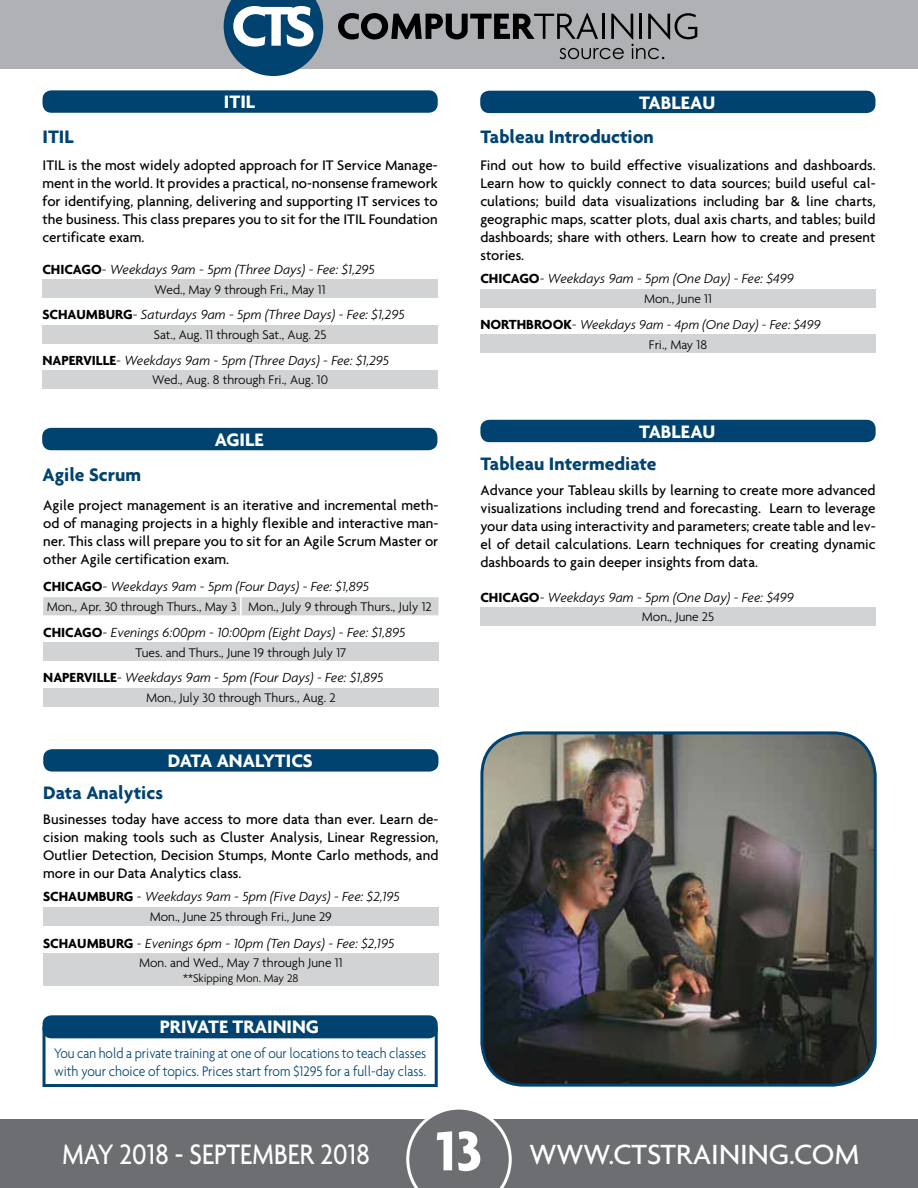
<style>
.page{position:relative;width:918px;height:1188px;background:#fff}
.page>*{position:absolute;margin:0;border:0;box-sizing:border-box;transform-origin:0 0}
.t1{font:500 30.45px "Agenda";color:#fff;scale:.86 1}
.t2{font:700 19.5px "Agenda";color:#004371}
.t3{font:700 19.5px "Agenda";color:#fff}
.t4{font:500 15px/18px "Agenda";color:#000;text-align:justify}
.t5{font:300 15px/18px "Agenda";color:#004371;scale:.9 1}
.t6{font:italic 300 14.25px "Agenda";color:#000}
.t7{font:italic 300 13.95px "Agenda";color:#000}
.t8{font:300 13.5px "Agenda";color:#000}
.t9{font:300 12px "Agenda";color:#000}
.s1{font-weight:700;font-style:normal}
.s2{font-weight:700;font-style:normal;font-size:14.25px}
.s3{font-size:14.25px}
.s4{font-weight:700;font-size:60px}
.s5{font-size:30px}
</style>
<div class="page">
<div style="left:0;top:1119px;width:918px;height:69px;background:#6d6e71"></div>
<div style="left:0;top:0;width:918px;height:69px;background:#afb1b4"></div>
<svg style="left:406px;top:1109px;width:106px;height:79px"></svg>
<svg style="left:224px;top:0;width:99px;height:76px;background:#5b84a1"></svg>
<svg style="left:338px;top:13px;width:359px;height:46px"></svg>
<div style="left:43px;top:597px;width:395px;height:18px;background:#d1d3d4"></div>
<div style="left:43px;top:643px;width:395px;height:18px;background:#d1d3d4"></div>
<div style="left:43px;top:688px;width:395px;height:18px;background:#d1d3d4"></div>
<div style="left:42px;top:428px;width:395px;height:22px;background:#004371;border-radius:9px"></div>
<div style="left:43px;top:90px;width:395px;height:23px;background:#004371;border-radius:9px"></div>
<div style="left:43px;top:280px;width:395px;height:18px;background:#d1d3d4"></div>
<div style="left:43px;top:325px;width:395px;height:18px;background:#d1d3d4"></div>
<div style="left:43px;top:371px;width:395px;height:18px;background:#d1d3d4"></div>
<img style="left:483px;top:734px;width:392px;height:350px">
<div style="left:480px;top:731px;width:397px;height:356px;border:3px solid #004371;border-radius:43px"></div>
<div style="left:43px;top:749px;width:395px;height:23px;background:#004371;border-radius:9px"></div>
<div style="left:43px;top:907px;width:395px;height:18px;background:#d1d3d4"></div>
<div style="left:43px;top:954px;width:395px;height:32px;background:#d1d3d4"></div>
<div style="left:480px;top:91px;width:395px;height:22px;background:#004371;border-radius:9px"></div>
<div style="left:480px;top:289px;width:396px;height:18px;background:#d1d3d4"></div>
<div style="left:480px;top:335px;width:396px;height:18px;background:#d1d3d4"></div>
<div style="left:480px;top:420px;width:396px;height:22px;background:#004371;border-radius:9px"></div>
<div style="left:480px;top:608px;width:396px;height:18px;background:#d1d3d4"></div>
<div style="left:43px;top:1027px;width:395px;height:60px;border:3px solid #004371"></div>
<div style="left:43px;top:1015px;width:395px;height:23px;background:#004371;border-radius:9px"></div>
<h2 class="t2" style="left:43px;top:125px;width:33px">ITIL</h2>
<h2 class="t3" style="left:224px;top:90px;width:33px">ITIL</h2>
<p class="t4" style="left:43px;top:156px;width:397px">ITIL is the most widely adopted approach for IT Service Manage&shy;ment in the world. It provides a practical, no-nonsense framework for identifying, planning, delivering and supporting IT services to the business. This class prepares you to sit for the ITIL Foundation certificate exam.</p>
<p class="t6" style="left:43px;top:261px;width:334px"><span class="s1">CHICAGO</span>- Weekdays 9am - 5pm (Three Days) - Fee: $1,295</p>
<p class="t8" style="left:155px;top:281px;width:173px">Wed., May 9 through Fri., May 11</p>
<p class="t6" style="left:43px;top:306px;width:364px"><span class="s1">SCHAUMBURG</span>- Saturdays 9am - 5pm (Three Days) - Fee: $1,295</p>
<p class="t8" style="left:154px;top:327px;width:174px">Sat., Aug. 11 through Sat., Aug. 25</p>
<p class="t6" style="left:43px;top:352px;width:348px"><span class="s1">NAPERVILLE</span>- Weekdays 9am - 5pm (Three Days) - Fee: $1,295</p>
<p class="t8" style="left:152px;top:372px;width:177px">Wed., Aug. 8 through Fri., Aug. 10</p>
<h2 class="t2" style="left:43px;top:463px;width:100px">Agile Scrum</h2>
<h2 class="t3" style="left:215px;top:428px;width:50px">AGILE</h2>
<p class="t4" style="left:43px;top:496px;width:397px">Agile project management is an iterative and incremental meth&shy;od of managing projects in a highly flexible and interactive man&shy;ner. This class will prepare you to sit for an Agile Scrum Master or other Agile certification exam.</p>
<p class="t6" style="left:43px;top:578px;width:327px"><span class="s1">CHICAGO</span>- Weekdays 9am - 5pm (Four Days) - Fee: $1,895</p>
<p class="t8" style="left:47px;top:599px;width:387px">Mon., Apr. 30 through Thurs., May 3 Mon., July 9 through Thurs., July 12</p>
<p class="t6" style="left:43px;top:624px;width:364px"><span class="s1">CHICAGO</span>- Evenings 6:00pm - 10:00pm (Eight Days) - Fee: $1,895</p>
<p class="t8" style="left:135px;top:644px;width:212px">Tues. and Thurs., June 19 through July 17</p>
<p class="t6" style="left:43px;top:669px;width:342px"><span class="s1">NAPERVILLE</span>- Weekdays 9am - 5pm (Four Days) - Fee: $1,895</p>
<p class="t8" style="left:146px;top:690px;width:191px">Mon., July 30 through Thurs., Aug. 2</p>
<h2 class="t3" style="left:168px;top:749px;width:146px">DATA ANALYTICS</h2>
<h2 class="t2" style="left:43px;top:781px;width:121px">Data Analytics</h2>
<p class="t4" style="left:43px;top:810px;width:397px">Businesses today have access to more data than ever. Learn de&shy;cision making tools such as Cluster Analysis, Linear Regression, Outlier Detection, Decision Stumps, Monte Carlo methods, and more in our Data Analytics class.</p>
<p class="t6" style="left:43px;top:888px;width:358px"><span class="s1">SCHAUMBURG</span> - Weekdays 9am - 5pm (Five Days) - Fee: $2,195</p>
<p class="t8" style="left:150px;top:909px;width:184px">Mon., June 25 through Fri., June 29</p>
<p class="t6" style="left:43px;top:935px;width:353px"><span class="s1">SCHAUMBURG</span> - Evenings 6pm - 10pm (Ten Days) - Fee: $2,195</p>
<p class="t8" style="left:139px;top:955px;width:205px">Mon. and Wed., May 7 through June 11</p>
<p class="t9" style="left:183px;top:971px;width:117px">**Skipping Mon. May 28</p>
<h2 class="t3" style="left:160px;top:1015px;width:161px">PRIVATE TRAINING</h2>
<p class="t5" style="left:54px;top:1043px;width:415px">You can hold a private training at one of our locations to teach classes with your choice of topics. Prices start from $1295 for a full-day class.</p>
<h2 class="t3" style="left:639px;top:91px;width:78px">TABLEAU</h2>
<h2 class="t2" style="left:480px;top:125px;width:175px">Tableau Introduction</h2>
<p class="t4" style="left:480px;top:156px;width:397px">Find out how to build effective visualizations and dashboards.<br>Learn how to quickly connect to data sources; build useful cal&shy;culations; build data visualizations including bar &amp; line charts, geographic maps, scatter plots, dual axis charts, and tables; build dashboards; share with others. Learn how to create and present stories.</p>
<p class="t6" style="left:480px;top:270px;width:315px"><span class="s1">CHICAGO</span>- Weekdays 9am - 5pm (One Day) - Fee: $499</p>
<p class="t8" style="left:644px;top:291px;width:69px">Mon., June 11</p>
<p class="t7" style="left:480px;top:316px;width:342px"><span class="s2">NORTHBROOK</span><span class="s3">-</span> Weekdays 9am - 4pm (One Day) - Fee: $499</p>
<p class="t8" style="left:649px;top:336px;width:60px">Fri., May 18</p>
<h2 class="t3" style="left:639px;top:420px;width:78px">TABLEAU</h2>
<h2 class="t2" style="left:480px;top:452px;width:178px">Tableau Intermediate</h2>
<p class="t4" style="left:480px;top:480px;width:397px">Advance your Tableau skills by learning to create more advanced visualizations including trend and forecasting. Learn to leverage your data using interactivity and parameters; create table and lev&shy;el of detail calculations. Learn techniques for creating dynamic dashboards to gain deeper insights from data.</p>
<p class="t6" style="left:480px;top:589px;width:315px"><span class="s1">CHICAGO</span>- Weekdays 9am - 5pm (One Day) - Fee: $499</p>
<p class="t8" style="left:642px;top:609px;width:74px">Mon., June 25</p>
<h1 class="t1" style="left:62px;top:1136px;width:929px">MAY 2018 - SEPTEMBER 2018 <span class="s4">13</span> <span class="s5">WWW.CTSTRAINING.COM</span></h1>
</div>
